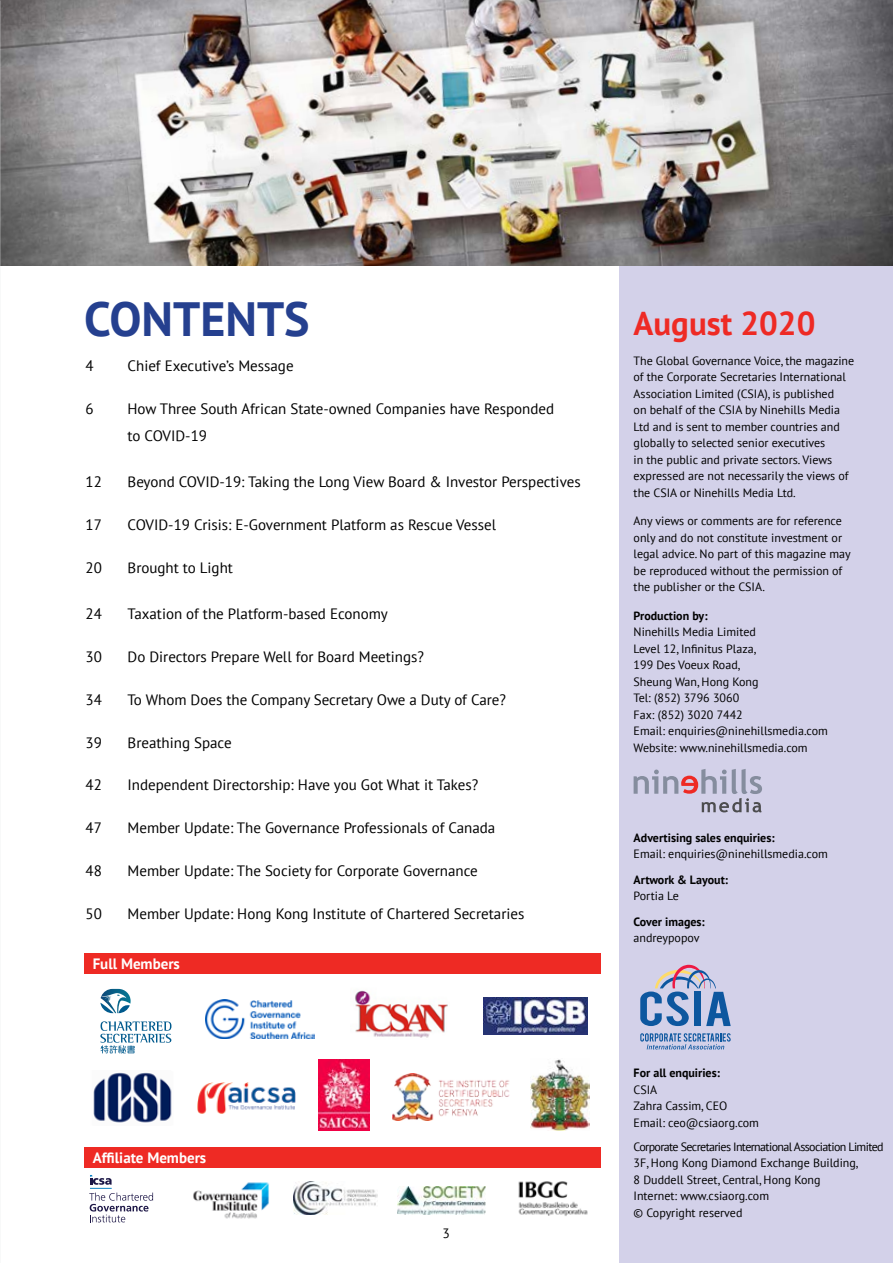
<style>
.page{position:relative;width:893px;height:1263px;background:#fff}
.page>*{position:absolute;margin:0;border:0;box-sizing:border-box;transform-origin:0 0}
.t1{font:700 48px "PT Sans";color:#25408f}
.t2{font:700 33px "PT Sans";color:#ee2a24}
.t3{font:15px/27px "PT Sans";color:#000}
.t4{font:700 15px "PT Sans";color:#fff}
.t5{font:13.5px "PT Sans";color:#000}
.t6{font:12px/16.5px "PT Sans";color:#000}
.t7{font:700 12px "PT Sans";color:#000}
</style>
<div class="page">
<div style="left:619px;top:0;width:274px;height:1263px;background:#d3d1e9"></div>
<img style="left:0;top:0;width:893px;height:266px">
<svg style="left:634px;top:769px;width:128px;height:43px"></svg>
<div style="left:84px;top:953px;width:516px;height:21px;background:#ee2a24"></div>
<div style="left:84px;top:1147px;width:516px;height:21px;background:#ee2a24"></div>
<img style="left:193px;top:1182px;width:76px;height:37px">
<img style="left:293px;top:1181px;width:84px;height:34px">
<img style="left:355px;top:990px;width:93px;height:48px">
<img style="left:484px;top:998px;width:103px;height:36px">
<img style="left:319px;top:1059px;width:51px;height:72px">
<svg style="left:100px;top:1021px;width:71px;height:32px"></svg>
<svg style="left:100px;top:989px;width:31px;height:24px"></svg>
<img style="left:206px;top:1000px;width:108px;height:38px">
<img style="left:93px;top:1072px;width:79px;height:51px">
<img style="left:393px;top:1074px;width:117px;height:46px">
<img style="left:398px;top:1186px;width:87px;height:28px">
<img style="left:518px;top:1181px;width:70px;height:35px">
<img style="left:531px;top:1059px;width:58px;height:71px">
<img style="left:198px;top:1082px;width:97px;height:32px">
<svg style="left:89px;top:1175px;width:64px;height:47px"></svg>
<svg style="left:640px;top:965px;width:91px;height:61px"></svg>
<svg style="left:640px;top:1033px;width:91px;height:16px"></svg>
<h1 class="t1" style="left:84px;top:287px;width:227px">CONTENTS</h1>
<h2 class="t2" style="left:634px;top:302px;width:183px">August 2020</h2>
<p class="t6" style="left:634px;top:352px;width:222px">The Global Governance Voice, the magazine of the Corporate Secretaries International Association Limited (CSIA), is published<br>on behalf of the CSIA by Ninehills Media Ltd and is sent to member countries and globally to selected senior executives<br>in the public and private sectors. Views expressed are not necessarily the views of the CSIA or Ninehills Media Ltd.</p>
<p class="t6" style="left:634px;top:512px;width:219px">Any views or comments are for reference only and do not constitute investment or legal advice. No part of this magazine may be reproduced without the permission of the publisher or the CSIA.</p>
<p class="t7" style="left:634px;top:607px;width:75px">Production by:</p>
<p class="t6" style="left:634px;top:623px;width:196px">Ninehills Media Limited<br>Level 12, Infinitus Plaza,<br>199 Des Voeux Road,<br>Sheung Wan, Hong Kong<br>Tel: (852) 3796 3060<br>Fax: (852) 3020 7442<br>Email: enquiries@ninehillsmedia.com<br>Website: www.ninehillsmedia.com</p>
<p class="t3" style="left:86px;top:352px;width:10px">4</p>
<p class="t3" style="left:128px;top:352px;width:168px">Chief Executive’s Message</p>
<p class="t3" style="left:86px;top:395px;width:10px">6</p>
<p class="t3" style="left:128px;top:395px;width:428px">How Three South African State-owned Companies have Responded to COVID-19</p>
<p class="t3" style="left:86px;top:468px;width:18px">12</p>
<p class="t3" style="left:128px;top:468px;width:455px">Beyond COVID-19: Taking the Long View Board &amp; Investor Perspectives</p>
<p class="t3" style="left:86px;top:511px;width:18px">17</p>
<p class="t3" style="left:128px;top:511px;width:370px">COVID-19 Crisis: E-Government Platform as Rescue Vessel</p>
<p class="t3" style="left:86px;top:554px;width:18px">20</p>
<p class="t3" style="left:128px;top:554px;width:107px">Brought to Light</p>
<p class="t3" style="left:86px;top:600px;width:18px">24</p>
<p class="t3" style="left:128px;top:600px;width:262px">Taxation of the Platform-based Economy</p>
<p class="t3" style="left:86px;top:643px;width:18px">30</p>
<p class="t3" style="left:128px;top:643px;width:298px">Do Directors Prepare Well for Board Meetings?</p>
<p class="t3" style="left:86px;top:686px;width:18px">34</p>
<p class="t3" style="left:128px;top:686px;width:380px">To Whom Does the Company Secretary Owe a Duty of Care?</p>
<p class="t3" style="left:86px;top:728px;width:18px">39</p>
<p class="t3" style="left:128px;top:728px;width:106px">Breathing Space</p>
<p class="t3" style="left:86px;top:771px;width:18px">42</p>
<p class="t3" style="left:128px;top:771px;width:352px">Independent Directorship: Have you Got What it Takes?</p>
<p class="t3" style="left:86px;top:814px;width:18px">47</p>
<p class="t3" style="left:128px;top:814px;width:369px">Member Update: The Governance Professionals of Canada</p>
<p class="t3" style="left:86px;top:857px;width:18px">48</p>
<p class="t3" style="left:128px;top:857px;width:352px">Member Update: The Society for Corporate Governance</p>
<p class="t3" style="left:86px;top:899px;width:18px">50</p>
<p class="t3" style="left:128px;top:899px;width:398px">Member Update: Hong Kong Institute of Chartered Secretaries</p>
<p class="t4" style="left:93px;top:954px;width:89px">Full Members</p>
<p class="t7" style="left:634px;top:829px;width:143px">Advertising sales enquiries:</p>
<p class="t6" style="left:634px;top:845px;width:196px">Email: enquiries@ninehillsmedia.com</p>
<p class="t7" style="left:634px;top:871px;width:96px">Artwork &amp; Layout:</p>
<p class="t6" style="left:634px;top:887px;width:47px">Portia Le</p>
<p class="t7" style="left:634px;top:913px;width:73px">Cover images:</p>
<p class="t6" style="left:634px;top:929px;width:67px">andreypopov</p>
<p class="t7" style="left:634px;top:1065px;width:88px">For all enquiries:</p>
<p class="t6" style="left:634px;top:1081px;width:127px">CSIA<br>Zahra Cassim, CEO<br>Email: ceo@csiaorg.com</p>
<p class="t4" style="left:93px;top:1147px;width:115px">Affiliate Members</p>
<p class="t6" style="left:634px;top:1138px;width:252px">Corporate Secretaries International Association Limited 3F, Hong Kong Diamond Exchange Building,<br>8 Duddell Street, Central, Hong Kong<br>Internet: www.csiaorg.com<br>© Copyright reserved</p>
<p class="t5" style="left:443px;top:1224px;width:9px">3</p>
</div>
